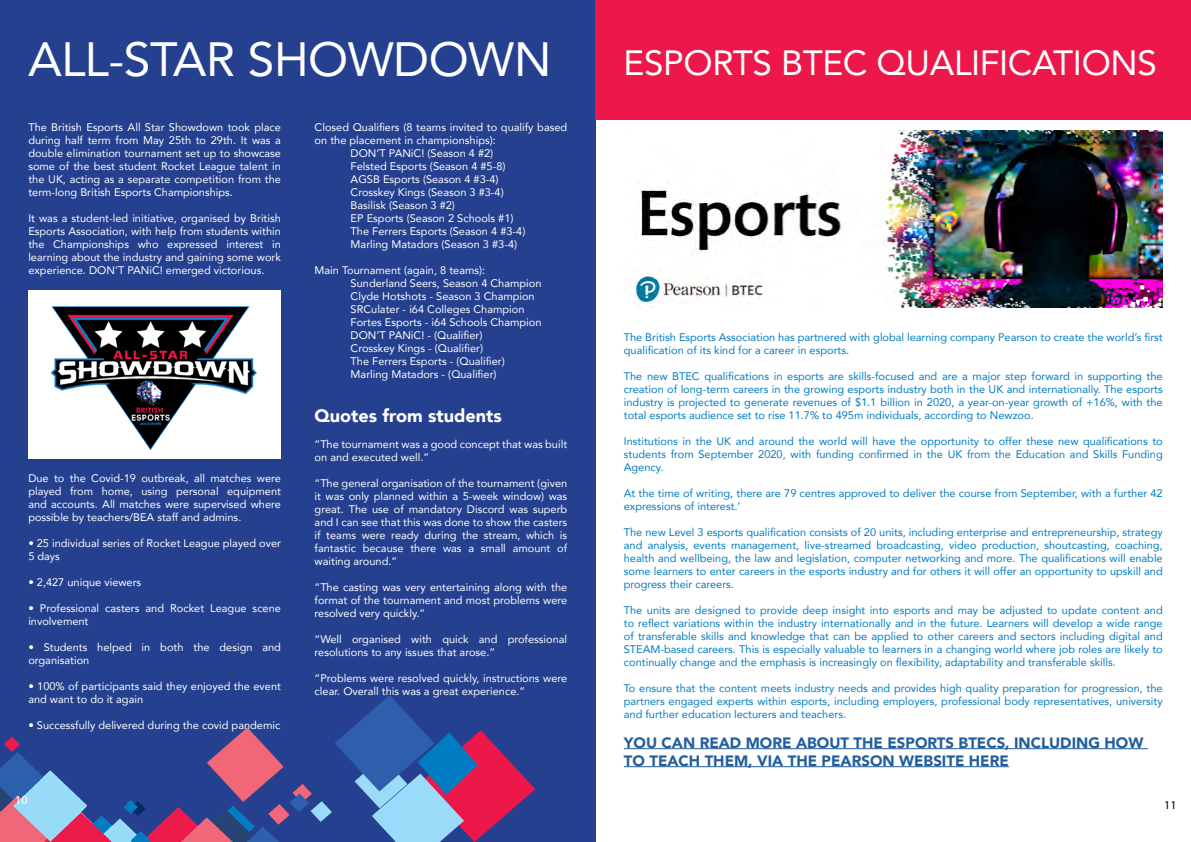
<style>
.page{position:relative;width:1191px;height:842px;background:#fff}
.page>*{position:absolute;margin:0;border:0;box-sizing:border-box;transform-origin:0 0}
.t1{font:48px "Avenir";letter-spacing:-.01em;color:#fff}
.t2{font:35px "Avenir";letter-spacing:-.01em;color:#fff}
.t3{font:900 18px "Avenir";color:#fff}
.t4{font:900 15px/18px "Avenir";color:#215e9e}
.t5{font:12px "Myriad Pro";color:#fff}
.t6{font:12px "Myriad Pro";color:#000}
.t7{font:11px/13px "Avenir";color:#fff}
.t8{font:11px/13px "Avenir";color:#007cc2;text-align:justify}
</style>
<div class="page">
<div style="left:0;top:1px;width:595px;height:841px;background:#25408f"></div>
<svg style="left:459px;top:730px;width:76px;height:112px"></svg>
<img style="left:0;top:695px;width:459px;height:147px">
<div style="left:595px;top:0;width:596px;height:120px;background:#ed1849"></div>
<hr style="left:624px;top:748px;width:523px;height:1px;background:#215e9e">
<hr style="left:624px;top:766px;width:385px;height:1px;background:#215e9e">
<img style="left:28px;top:290px;width:253px;height:168px">
<img style="left:631px;top:130px;width:531px;height:177px">
<h1 class="t1" style="left:28px;top:21px;width:525px">ALL-STAR SHOWDOWN</h1>
<p class="t7" style="left:28px;top:120px;width:254px;text-align:justify">The British Esports All Star Showdown took place during half term from May 25th to 29th. It was a double elimination tournament set up to showcase some of the best student Rocket League talent in the UK, acting as a separate competition from the term-long British Esports Championships.</p>
<p class="t7" style="left:28px;top:211px;width:254px;text-align:justify">It was a student-led initiative, organised by British Esports Association, with help from students within the Championships who expressed interest in learning about the industry and gaining some work experience. DON’T PANiC! emerged victorious.</p>
<p class="t7" style="left:28px;top:471px;width:254px;text-align:justify">Due to the Covid-19 outbreak, all matches were played from home, using personal equipment and accounts. All matches were supervised where possible by teachers/BEA staff and admins.</p>
<p class="t7" style="left:28px;top:536px;width:254px">• 25 individual series of Rocket League played over<br>5 days</p>
<p class="t7" style="left:28px;top:575px;width:114px">• 2,427 unique viewers</p>
<p class="t7" style="left:28px;top:601px;width:254px">• Professional casters and Rocket League scene involvement</p>
<p class="t7" style="left:28px;top:640px;width:254px">• Students helped in both the design and organisation</p>
<p class="t7" style="left:28px;top:679px;width:254px">• 100% of participants said they enjoyed the event and want to do it again</p>
<p class="t7" style="left:28px;top:718px;width:253px">• Successfully delivered during the covid pandemic</p>
<p class="t5" style="left:15px;top:793px;width:14px">10</p>
<p class="t7" style="left:315px;top:120px;width:254px">Closed Qualifiers (8 teams invited to qualify based</p>
<p class="t7" style="left:315px;top:133px;width:183px">on the placement in championships):</p>
<p class="t7" style="left:351px;top:146px;width:144px">DON’T PANiC! (Season 4 #2)</p>
<p class="t7" style="left:351px;top:159px;width:156px">Felsted Esports (Season 4 #5-8)</p>
<p class="t7" style="left:351px;top:172px;width:149px">AGSB Esports (Season 4 #3-4)</p>
<p class="t7" style="left:351px;top:185px;width:155px">Crosskey Kings (Season 3 #3-4)</p>
<p class="t7" style="left:351px;top:198px;width:106px">Basilisk (Season 3 #2)</p>
<p class="t7" style="left:351px;top:211px;width:164px">EP Esports (Season 2 Schools #1)</p>
<p class="t7" style="left:351px;top:224px;width:176px">The Ferrers Esports (Season 4 #3-4)</p>
<p class="t7" style="left:351px;top:237px;width:168px">Marling Matadors (Season 3 #3-4)</p>
<p class="t7" style="left:351px;top:263px;width:192px;text-indent:-36px">Main Tournament (again, 8 teams):<br>Sunderland Seers, Season 4 Champion Clyde Hotshots - Season 3 Champion SRCulater - i64 Colleges Champion Fortes Esports - i64 Schools Champion DON’T PANiC! - (Qualifier)<br>Crosskey Kings - (Qualifier)<br>The Ferrers Esports - (Qualifier)<br>Marling Matadors - (Qualifier)</p>
<h3 class="t3" style="left:315px;top:400px;width:189px">Quotes from students</h3>
<p class="t7" style="left:315px;top:437px;width:254px">“The tournament was a good concept that was built on and executed well.”</p>
<p class="t7" style="left:315px;top:476px;width:254px;text-align:justify">“The general organisation of the tournament (given it was only planned within a 5-week window) was great. The use of mandatory Discord was superb and I can see that this was done to show the casters if teams were ready during the stream, which is fantastic because there was a small amount of waiting around.”</p>
<p class="t7" style="left:315px;top:580px;width:254px;text-align:justify">“The casting was very entertaining along with the format of the tournament and most problems were resolved very quickly.”</p>
<p class="t7" style="left:315px;top:632px;width:254px">“Well organised with quick and professional resolutions to any issues that arose.”</p>
<p class="t7" style="left:315px;top:671px;width:254px">“Problems were resolved quickly, instructions were clear. Overall this was a great experience.”</p>
<h2 class="t2" style="left:623px;top:35px;width:535px">ESPORTS BTEC QUALIFICATIONS</h2>
<p class="t8" style="left:624px;top:330px;width:540px">The British Esports Association has partnered with global learning company Pearson to create the world’s first qualification of its kind for a career in esports.</p>
<p class="t8" style="left:624px;top:369px;width:540px">The new BTEC qualifications in esports are skills-focused and are a major step forward in supporting the creation of long-term careers in the growing esports industry both in the UK and internationally. The esports industry is projected to generate revenues of $1.1 billion in 2020, a year-on-year growth of +16%, with the total esports audience set to rise 11.7% to 495m individuals, according to Newzoo.</p>
<p class="t8" style="left:624px;top:434px;width:540px">Institutions in the UK and around the world will have the opportunity to offer these new qualifications to students from September 2020, with funding confirmed in the UK from the Education and Skills Funding Agency.</p>
<p class="t8" style="left:624px;top:486px;width:540px">At the time of writing, there are 79 centres approved to deliver the course from September, with a further 42 expressions of interest.’</p>
<p class="t8" style="left:624px;top:525px;width:540px">The new Level 3 esports qualification consists of 20 units, including enterprise and entrepreneurship, strategy and analysis, events management, live-streamed broadcasting, video production, shoutcasting, coaching, health and wellbeing, the law and legislation, computer networking and more. The qualifications will enable some learners to enter careers in the esports industry and for others it will offer an opportunity to upskill and progress their careers.</p>
<p class="t8" style="left:624px;top:603px;width:540px">The units are designed to provide deep insight into esports and may be adjusted to update content and to reflect variations within the industry internationally and in the future. Learners will develop a wide range of transferable skills and knowledge that can be applied to other careers and sectors including digital and STEAM-based careers. This is especially valuable to learners in a changing world where job roles are likely to continually change and the emphasis is increasingly on flexibility, adaptability and transferable skills.</p>
<p class="t8" style="left:624px;top:681px;width:540px">To ensure that the content meets industry needs and provides high quality preparation for progression, the partners engaged experts within esports, including employers, professional body representatives, university and further education lecturers and teachers.</p>
<h3 class="t4" style="left:624px;top:733px;width:521px">YOU CAN READ MORE ABOUT THE ESPORTS BTECS, INCLUDING HOW<br>TO TEACH THEM, VIA THE PEARSON WEBSITE HERE</h3>
<p class="t6" style="left:1164px;top:798px;width:14px">11</p>
</div>
